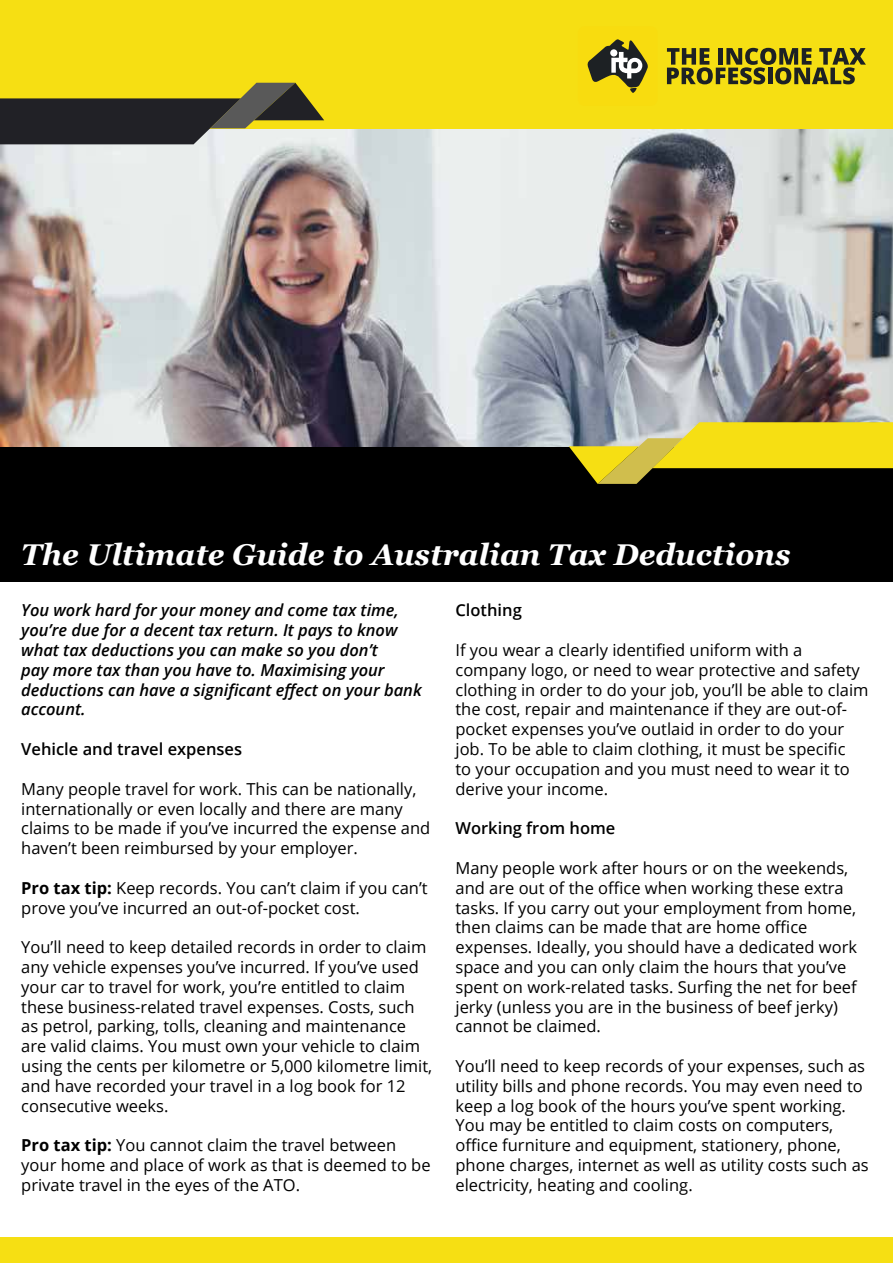
<style>
.page{position:relative;width:893px;height:1263px;background:#fff}
.page>*{position:absolute;margin:0;border:0;box-sizing:border-box;transform-origin:0 0}
.t1{font:italic 700 30px "Georgia";color:#fff}
.t2{font:16.5px/19.8px "Open Sans";color:#000}
.t3{font:italic 600 16.5px/19.8px "Open Sans";color:#000}
.t4{font:600 16.5px "Open Sans";color:#000}
.s1{font-weight:700}
</style>
<div class="page">
<div style="left:0;top:446px;width:893px;height:136px;background:#000"></div>
<div style="left:0;top:0;width:893px;height:136px;background:#f6df13"></div>
<div style="left:578px;top:26px;width:79px;height:80px;background:#f8dc0f;border-radius:7px"></div>
<svg style="left:587px;top:39px;width:61px;height:54px"></svg>
<div style="left:610px;top:49px;width:7px;height:8px;background:#fff;border-radius:50%"></div>
<svg style="left:667px;top:48px;width:199px;height:36px"></svg>
<div style="left:0;top:1237px;width:893px;height:26px;background:#f6df13"></div>
<img style="left:0;top:130px;width:893px;height:316px">
<svg style="left:0;top:83px;width:324px;height:61px"></svg>
<svg style="left:569px;top:422px;width:324px;height:62px"></svg>
<h1 class="t1" style="left:21px;top:537px;width:771px">The Ultimate Guide to Australian Tax Deductions</h1>
<p class="t3" style="left:21px;top:602px;width:402px">You work hard for your money and come tax time, you’re due for a decent tax return. It pays to know what tax deductions you can make so you don’t<br>pay more tax than you have to. Maximising your deductions can have a significant effect on your bank account.</p>
<p class="t4" style="left:21px;top:742px;width:222px">Vehicle and travel expenses</p>
<p class="t2" style="left:21px;top:780px;width:411px">Many people travel for work. This can be nationally, internationally or even locally and there are many claims to be made if you’ve incurred the expense and haven’t been reimbursed by your employer.</p>
<p class="t2" style="left:21px;top:879px;width:408px"><span class="s1">Pro tax tip:</span> Keep records. You can’t claim if you can’t prove you’ve incurred an out-of-pocket cost.</p>
<p class="t2" style="left:21px;top:939px;width:412px">You’ll need to keep detailed records in order to claim any vehicle expenses you’ve incurred. If you’ve used your car to travel for work, you’re entitled to claim these business-related travel expenses. Costs, such as petrol, parking, tolls, cleaning and maintenance are valid claims. You must own your vehicle to claim using the cents per kilometre or 5,000 kilometre limit, and have recorded your travel in a log book for 12 consecutive weeks.</p>
<p class="t2" style="left:21px;top:1137px;width:411px"><span class="s1">Pro tax tip:</span> You cannot claim the travel between your home and place of work as that is deemed to be private travel in the eyes of the ATO.</p>
<p class="t4" style="left:455px;top:604px;width:68px">Clothing</p>
<p class="t2" style="left:455px;top:640px;width:415px">If you wear a clearly identified uniform with a company logo, or need to wear protective and safety clothing in order to do your job, you’ll be able to claim the cost, repair and maintenance if they are out-of&shy;pocket expenses you’ve outlaid in order to do your job. To be able to claim clothing, it must be specific<br>to your occupation and you must need to wear it to derive your income.</p>
<p class="t4" style="left:455px;top:822px;width:161px">Working from home</p>
<p class="t2" style="left:455px;top:860px;width:403px">Many people work after hours or on the weekends, and are out of the office when working these extra tasks. If you carry out your employment from home, then claims can be made that are home office expenses. Ideally, you should have a dedicated work space and you can only claim the hours that you’ve spent on work-related tasks. Surfing the net for beef jerky (unless you are in the business of beef jerky) cannot be claimed.</p>
<p class="t2" style="left:455px;top:1058px;width:415px">You’ll need to keep records of your expenses, such as utility bills and phone records. You may even need to keep a log book of the hours you’ve spent working.<br>You may be entitled to claim costs on computers, office furniture and equipment, stationery, phone, phone charges, internet as well as utility costs such as electricity, heating and cooling.</p>
</div>
